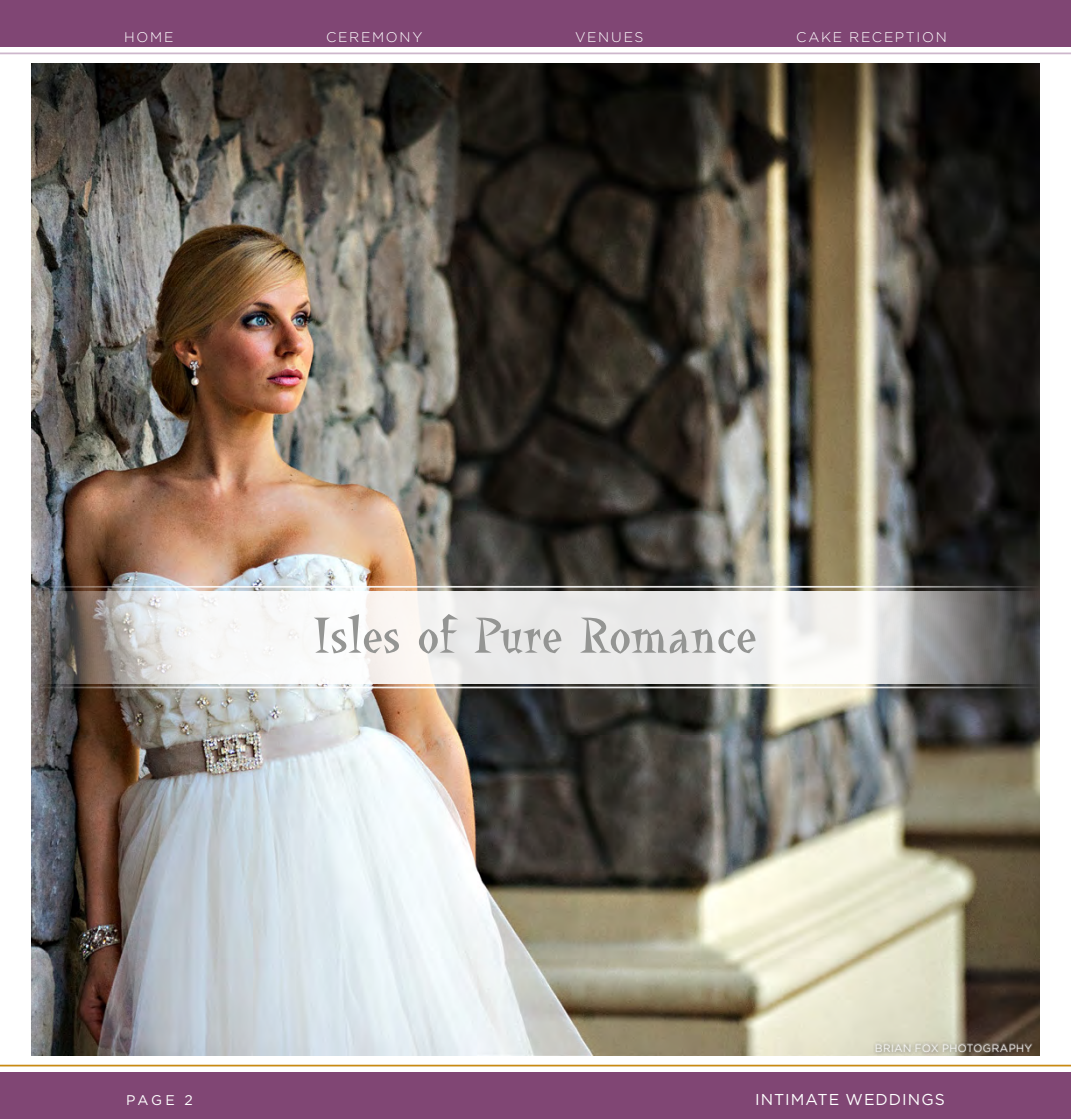
<style>
.page{position:relative;width:1071px;height:1119px;background:#fff}
.page>*{position:absolute;margin:0;border:0;box-sizing:border-box;transform-origin:0 0}
.Section_Intro_Title{font:52.5px "La Bamba Plain";color:#949593}
.t1{font:15.75px "Gotham";letter-spacing:.065em;color:#fff}
.t2{font:300 14px "Gotham";letter-spacing:.125em;color:#fff}
.t3{font:14px "Gotham";color:#fff}
.Photo_Credit{font:300 10.5px "Gotham";letter-spacing:.04em;color:#fff}
</style>
<div class="page">
<div style="left:0;top:1072px;width:1071px;height:46px;background:#804674"></div>
<div style="left:0;top:0;width:1071px;height:46px;background:#804674"></div>
<hr style="left:0;top:52px;width:1071px;height:2px;background:#cdb7cc">
<hr style="left:0;top:1064px;width:1071px;height:2px;background:#c88a12">
<img style="left:32px;top:63px;width:1008px;height:992px">
<div style="left:873px;top:1040px;width:163px;height:15px;background:#000;opacity:.75"></div>
<div style="left:875px;top:1042px;width:158px;height:10px;background:#fff;opacity:.75"></div>
<svg style="left:32px;top:591px;width:1008px;height:92px"></svg>
<hr style="left:32px;top:586px;width:1008px;height:1px;background:#fff">
<hr style="left:32px;top:686px;width:1008px;height:2px;background:#fff">
<p class="t2" style="left:124px;top:29px;width:51px">HOME</p>
<p class="t2" style="left:326px;top:29px;width:98px">CEREMONY</p>
<p class="t2" style="left:575px;top:29px;width:70px">VENUES</p>
<p class="t2" style="left:796px;top:29px;width:152px">CAKE RECEPTION</p>
<p class="Section_Intro_Title" style="left:313px;top:603px;width:445px">Isles of Pure Romance</p>
<p class="Photo_Credit" style="left:875px;top:1041px;width:158px">BRIAN FOX PHOTOGRAPHY</p>
<p class="t3" style="left:126px;top:1091px;width:69px">PAGE 2</p>
<p class="t1" style="left:755px;top:1089px;width:191px">INTIMATE WEDDINGS</p>
</div>
